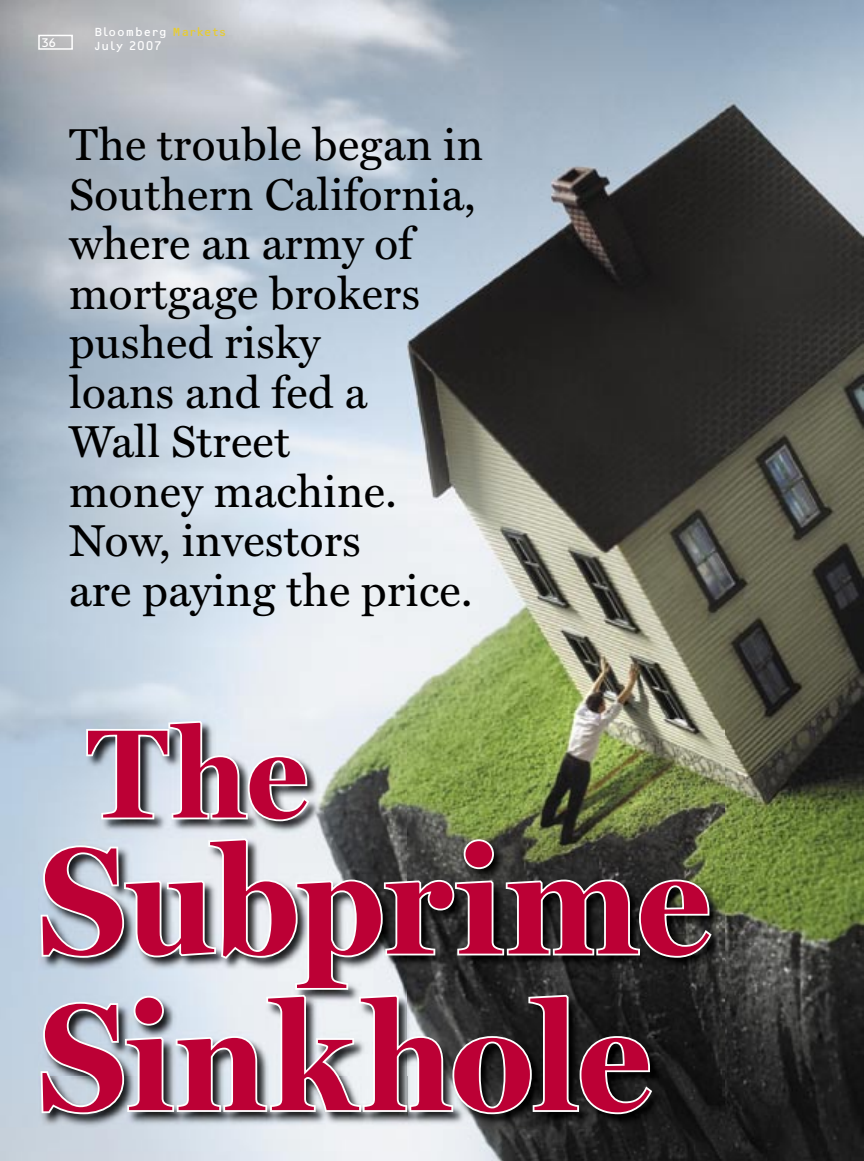
<style>
.page{position:relative;width:864px;height:1161px;background:#fff}
.page>*{position:absolute;margin:0;border:0;box-sizing:border-box;transform-origin:0 0}
.t1{font:700 151.95px/156.4px "Miller Display";letter-spacing:.01em;color:#bc0035}
.t2{font:700 127.05px "Miller Display";color:#bc0035}
.t3{font:45px/49.5px "Miller Text";letter-spacing:.01em;color:#000}
.t4{font:12px/13.5px "BBOCRB";letter-spacing:.135em;color:#fff}
.s1{color:#e7cc31}
</style>
<div class="page">
<img style="left:0;top:0;width:864px;height:1161px">
<img style="left:39px;top:719px;width:685px;height:409px">
<svg style="left:84px;top:719px;width:228px;height:104px"></svg>
<svg style="left:39px;top:837px;width:675px;height:279px;background:#76797a"></svg>
<svg style="left:38px;top:35px;width:35px;height:15px"></svg>
<p class="t4" style="left:42px;top:36px;width:15px">36</p>
<p class="t4" style="left:95px;top:25px;width:133px">Bloomberg <span class="s1">Markets<br></span>July 2007</p>
<p class="t3" style="left:69px;top:121px;width:416px">The trouble began in<br>Southern California, where an army of mortgage brokers pushed risky<br>loans and fed a<br>Wall Street<br>money machine.<br>Now, investors<br>are paying the price.</p>
<h2 class="t2" style="left:89px;top:697px;width:220px">The</h2>
<h1 class="t1" style="left:39px;top:821px;width:672px">Subprime<br>Sinkhole</h1>
</div>
